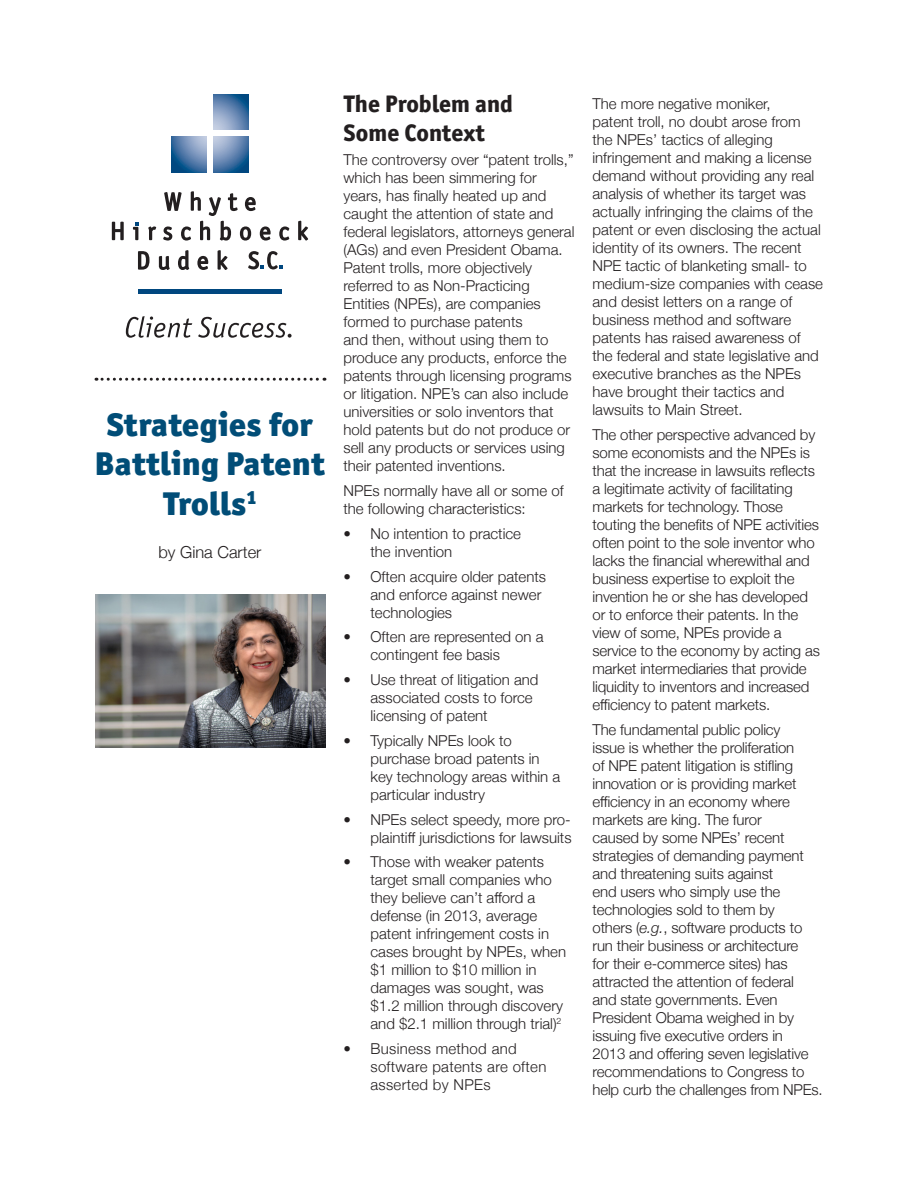
<style>
.page{position:relative;width:918px;height:1188px;background:#fff}
.page>*{position:absolute;margin:0;border:0;box-sizing:border-box;transform-origin:0 0}
.t1{font:900 33px/39.6px "Officina Sans ITC Pro";color:#014d77;text-align:center}
.t2{font:800 24px/28.8px "Officina Sans ITC Pro";color:#231f20}
.t3{font:300 16.5px "Helvetica Neue";color:#231f20}
.t4{font:300 15px/18px "Helvetica Neue";color:#231f20}
.t5{font:300 15px/18px "Helvetica Neue";letter-spacing:.02em;color:#231f20}
.s1{font-style:italic}
</style>
<div class="page">
<svg style="left:214px;top:94px;width:35px;height:36px"></svg>
<svg style="left:214px;top:137px;width:35px;height:35px"></svg>
<svg style="left:171px;top:137px;width:35px;height:35px"></svg>
<div style="left:138px;top:289px;width:144px;height:5px;background:#00477f"></div>
<svg style="left:112px;top:191px;width:196px;height:79px"></svg>
<svg style="left:126px;top:316px;width:66px;height:22px"></svg>
<svg style="left:198px;top:317px;width:94px;height:21px"></svg>
<svg style="left:96px;top:378px;width:229px;height:3px"></svg>
<img style="left:95px;top:594px;width:231px;height:153px">
<p class="t1" style="left:95px;top:404px;width:231px">Strategies for<br>Battling Patent<br>Trolls<sup>1</sup></p>
<p class="t3" style="left:158px;top:539px;width:105px">by Gina Carter</p>
<p class="t2" style="left:344px;top:89px;width:171px">The Problem and<br>Some Context</p>
<p class="t4" style="left:344px;top:150px;width:232px">The controversy over “patent trolls,” which has been simmering for years, has finally heated up and caught the attention of state and federal legislators, attorneys general (AGs) and even President Obama.<br>Patent trolls, more objectively referred to as Non-Practicing Entities (NPEs), are companies formed to purchase patents<br>and then, without using them to produce any products, enforce the patents through licensing programs or litigation. NPE’s can also include universities or solo inventors that hold patents but do not produce or sell any products or services using their patented inventions.</p>
<p class="t4" style="left:344px;top:481px;width:222px">NPEs normally have all or some of the following characteristics:</p>
<p class="t4" style="left:370px;top:523px;width:152px;text-indent:-27px">• No intention to practice the invention</p>
<p class="t4" style="left:370px;top:566px;width:177px;text-indent:-27px">• Often acquire older patents and enforce against newer technologies</p>
<p class="t4" style="left:370px;top:627px;width:175px;text-indent:-27px">• Often are represented on a contingent fee basis</p>
<p class="t4" style="left:370px;top:670px;width:170px;text-indent:-27px">• Use threat of litigation and associated costs to force licensing of patent</p>
<p class="t4" style="left:370px;top:730px;width:191px;text-indent:-27px">• Typically NPEs look to purchase broad patents in key technology areas within a particular industry</p>
<p class="t4" style="left:344px;top:809px;width:230px;text-align:right">• NPEs select speedy, more pro&shy;plaintiff jurisdictions for lawsuits</p>
<p class="t4" style="left:370px;top:852px;width:197px;text-indent:-27px">• Those with weaker patents target small companies who they believe can’t afford a defense (in 2013, average patent infringement costs in cases brought by NPEs, when $1 million to $10 million in damages was sought, was $1.2 million through discovery and $2.1 million through trial)<sup>2</sup></p>
<p class="t5" style="left:370px;top:1039px;width:177px;text-indent:-27px">• Business method and software patents are often asserted by NPEs</p>
<p class="t4" style="left:592px;top:94px;width:232px">The more negative moniker,<br>patent troll, no doubt arose from the NPEs’ tactics of alleging infringement and making a license demand without providing any real analysis of whether its target was actually infringing the claims of the patent or even disclosing the actual identity of its owners. The recent<br>NPE tactic of blanketing small- to medium-size companies with cease and desist letters on a range of business method and software patents has raised awareness of the federal and state legislative and executive branches as the NPEs have brought their tactics and lawsuits to Main Street.</p>
<p class="t4" style="left:592px;top:424px;width:229px">The other perspective advanced by some economists and the NPEs is that the increase in lawsuits reflects a legitimate activity of facilitating markets for technology. Those touting the benefits of NPE activities often point to the sole inventor who lacks the financial wherewithal and business expertise to exploit the invention he or she has developed or to enforce their patents. In the view of some, NPEs provide a service to the economy by acting as market intermediaries that provide liquidity to inventors and increased efficiency to patent markets.</p>
<p class="t4" style="left:592px;top:719px;width:232px">The fundamental public policy<br>issue is whether the proliferation<br>of NPE patent litigation is stifling innovation or is providing market efficiency in an economy where markets are king. The furor<br>caused by some NPEs’ recent strategies of demanding payment and threatening suits against<br>end users who simply use the technologies sold to them by<br>others (<span class="s1">e.g.</span>, software products to run their business or architecture<br>for their e-commerce sites) has attracted the attention of federal<br>and state governments. Even<br>President Obama weighed in by issuing five executive orders in<br>2013 and offering seven legislative recommendations to Congress to help curb the challenges from NPEs.</p>
</div>
